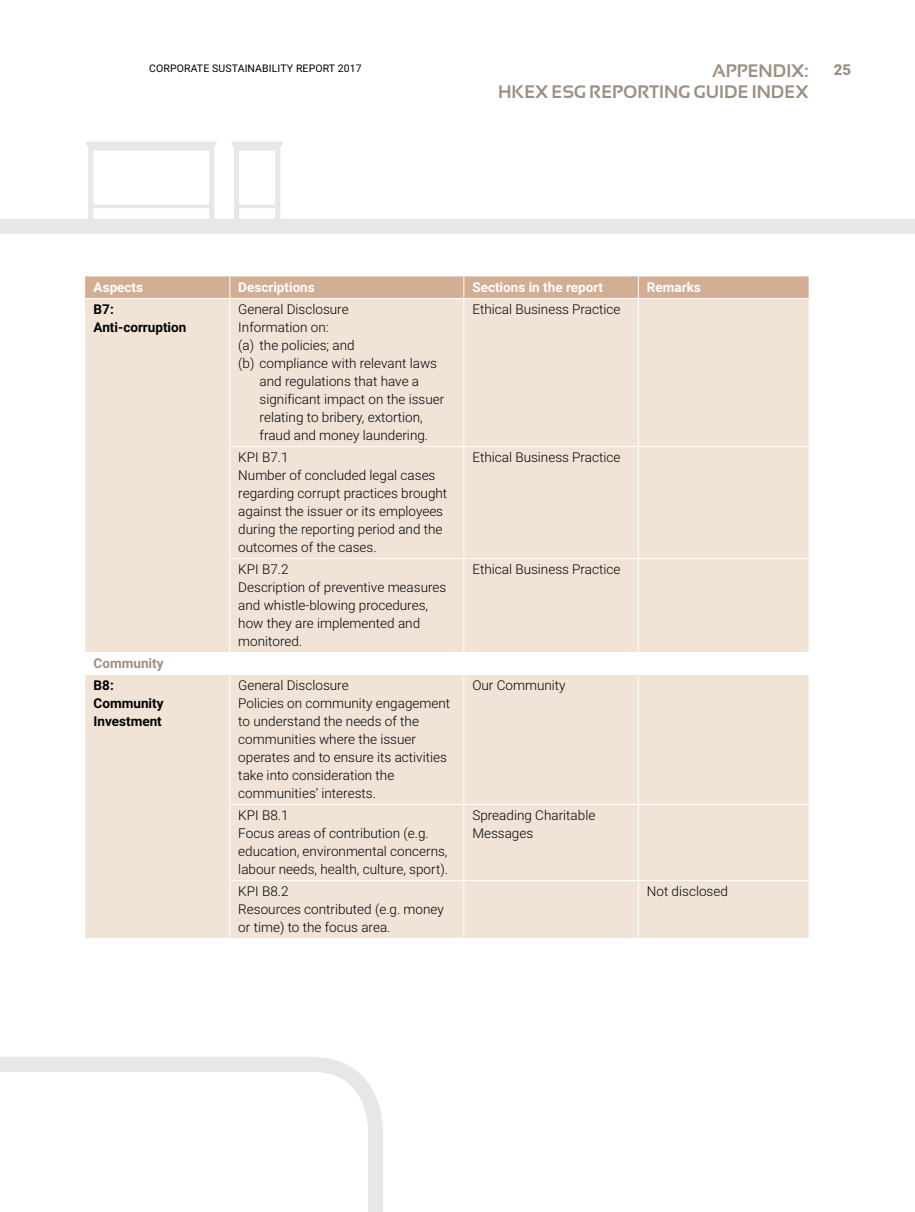
<style>
.page{position:relative;width:915px;height:1212px;background:#fff}
.page>*{position:absolute;margin:0;border:0;box-sizing:border-box;transform-origin:0 0}
.t1{font:700 18px/21.6px "Sansation";color:#9d9083;text-align:right}
.t2{font:900 15px "Roboto";color:#9d9083}
.t3{font:300 13.5px/18px "Roboto";color:#000}
.t4{font:700 13.5px "Roboto";color:#fff}
.t5{font:700 13.5px/18px "Roboto";color:#000}
.t6{font:700 13.5px "Roboto";color:#9d9083}
.t7{font:10.5px "Roboto";letter-spacing:.01em;color:#000}
</style>
<div class="page">
<div style="left:0;top:219px;width:914px;height:15px;background:#e6e7e8"></div>
<svg style="left:86px;top:142px;width:131px;height:77px"></svg>
<svg style="left:232px;top:142px;width:51px;height:77px"></svg>
<svg style="left:0;top:1057px;width:383px;height:155px"></svg>
<div style="left:85px;top:299px;width:723px;height:639px;background:#f1e4d7"></div>
<div style="left:85px;top:276px;width:723px;height:22px;background:#d1ae94"></div>
<hr style="left:229px;top:299px;width:1px;height:147px;background:#fff">
<hr style="left:463px;top:299px;width:1px;height:147px;background:#fff">
<hr style="left:637px;top:299px;width:1px;height:147px;background:#fff">
<hr style="left:229px;top:446px;width:234px;height:1px;background:#fff">
<hr style="left:229px;top:447px;width:1px;height:111px;background:#fff">
<hr style="left:463px;top:446px;width:175px;height:1px;background:#fff">
<hr style="left:463px;top:447px;width:1px;height:111px;background:#fff">
<hr style="left:638px;top:446px;width:170px;height:1px;background:#fff">
<hr style="left:637px;top:447px;width:1px;height:111px;background:#fff">
<hr style="left:229px;top:558px;width:234px;height:1px;background:#fff">
<hr style="left:229px;top:559px;width:1px;height:93px;background:#fff">
<hr style="left:463px;top:558px;width:175px;height:1px;background:#fff">
<hr style="left:463px;top:559px;width:1px;height:93px;background:#fff">
<hr style="left:638px;top:558px;width:170px;height:1px;background:#fff">
<hr style="left:637px;top:559px;width:1px;height:93px;background:#fff">
<hr style="left:85px;top:652px;width:145px;height:1px;background:#fff">
<hr style="left:230px;top:652px;width:233px;height:1px;background:#fff">
<svg style="left:229px;top:653px;width:1px;height:21px"></svg>
<hr style="left:463px;top:652px;width:175px;height:1px;background:#fff">
<svg style="left:463px;top:653px;width:1px;height:21px"></svg>
<hr style="left:638px;top:652px;width:170px;height:1px;background:#fff">
<svg style="left:637px;top:653px;width:1px;height:21px"></svg>
<hr style="left:85px;top:674px;width:145px;height:1px;background:#fff">
<hr style="left:230px;top:674px;width:233px;height:1px;background:#fff">
<hr style="left:229px;top:675px;width:1px;height:129px;background:#fff">
<hr style="left:463px;top:674px;width:175px;height:1px;background:#fff">
<hr style="left:463px;top:675px;width:1px;height:129px;background:#fff">
<hr style="left:638px;top:674px;width:170px;height:1px;background:#fff">
<hr style="left:637px;top:675px;width:1px;height:129px;background:#fff">
<hr style="left:229px;top:804px;width:234px;height:1px;background:#fff">
<hr style="left:229px;top:805px;width:1px;height:75px;background:#fff">
<hr style="left:463px;top:804px;width:175px;height:1px;background:#fff">
<hr style="left:463px;top:805px;width:1px;height:75px;background:#fff">
<hr style="left:638px;top:804px;width:170px;height:1px;background:#fff">
<hr style="left:637px;top:805px;width:1px;height:75px;background:#fff">
<hr style="left:229px;top:880px;width:234px;height:1px;background:#fff">
<hr style="left:229px;top:881px;width:1px;height:57px;background:#fff">
<hr style="left:463px;top:880px;width:175px;height:1px;background:#fff">
<hr style="left:463px;top:881px;width:1px;height:57px;background:#fff">
<hr style="left:638px;top:880px;width:170px;height:1px;background:#fff">
<hr style="left:637px;top:881px;width:1px;height:57px;background:#fff">
<p class="t7" style="left:149px;top:61px;width:214px">CORPORATE SUSTAINABILITY REPORT 2017</p>
<p class="t2" style="left:833px;top:59px;width:19px">25</p>
<h1 class="t1" style="left:498px;top:60px;width:312px">APPENDIX:<br>HKEX ESG REPORTING GUIDE INDEX</h1>
<p class="t4" style="left:94px;top:278px;width:51px">Aspects</p>
<p class="t4" style="left:238px;top:278px;width:78px">Descriptions</p>
<p class="t4" style="left:472px;top:278px;width:132px">Sections in the report</p>
<p class="t4" style="left:646px;top:278px;width:55px">Remarks</p>
<p class="t5" style="left:94px;top:300px;width:94px">B7:<br>Anti-corruption</p>
<p class="t3" style="left:238px;top:300px;width:112px">General Disclosure</p>
<p class="t3" style="left:472px;top:300px;width:149px">Ethical Business Practice</p>
<p class="t3" style="left:238px;top:318px;width:92px">Information on:</p>
<p class="t3" style="left:238px;top:336px;width:118px">(a) the policies; and</p>
<p class="t3" style="left:238px;top:354px;width:200px">(b) compliance with relevant laws</p>
<p class="t3" style="left:259px;top:372px;width:161px">and regulations that have a</p>
<p class="t3" style="left:259px;top:390px;width:186px">significant impact on the issuer</p>
<p class="t3" style="left:259px;top:408px;width:165px">relating to bribery, extortion,</p>
<p class="t3" style="left:259px;top:426px;width:170px">fraud and money laundering.</p>
<p class="t3" style="left:238px;top:448px;width:210px">KPI B7.1<br>Number of concluded legal cases regarding corrupt practices brought against the issuer or its employees during the reporting period and the outcomes of the cases.</p>
<p class="t3" style="left:472px;top:448px;width:149px">Ethical Business Practice</p>
<p class="t3" style="left:238px;top:560px;width:209px">KPI B7.2<br>Description of preventive measures and whistle-blowing procedures, how they are implemented and monitored.</p>
<p class="t3" style="left:472px;top:560px;width:149px">Ethical Business Practice</p>
<p class="t6" style="left:94px;top:654px;width:71px">Community</p>
<p class="t5" style="left:94px;top:676px;width:71px">B8:<br>Community<br>Investment</p>
<p class="t3" style="left:238px;top:676px;width:213px">General Disclosure<br>Policies on community engagement to understand the needs of the communities where the issuer operates and to ensure its activities take into consideration the communities’ interests.</p>
<p class="t3" style="left:472px;top:676px;width:95px">Our Community</p>
<p class="t3" style="left:238px;top:806px;width:211px">KPI B8.1<br>Focus areas of contribution (e.g. education, environmental concerns, labour needs, health, culture, sport).</p>
<p class="t3" style="left:472px;top:806px;width:124px">Spreading Charitable<br>Messages</p>
<p class="t3" style="left:238px;top:882px;width:207px">KPI B8.2<br>Resources contributed (e.g. money or time) to the focus area.</p>
<p class="t3" style="left:646px;top:882px;width:82px">Not disclosed</p>
</div>
